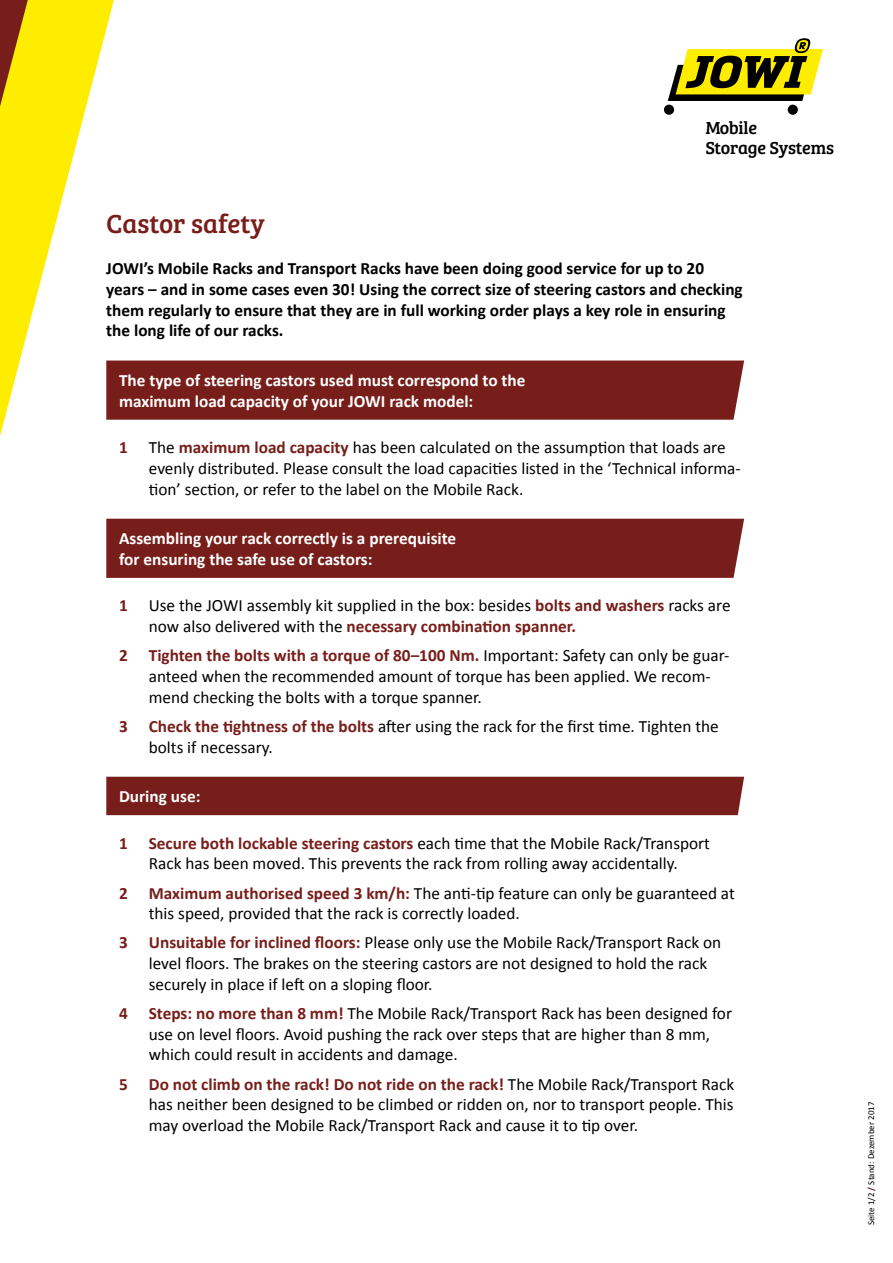
<style>
.page{position:relative;width:893px;height:1263px;background:#fff}
.page>*{position:absolute;margin:0;border:0;box-sizing:border-box;transform-origin:0 0}
.t1{font:27px "Bree Serif";color:#771e1a}
.t2{font:18px/19.5px "Bree Serif";letter-spacing:-.01em;color:#000}
.t3{font:17.25px/20.7px "Calibri";color:#000}
.t4{font:700 17.25px/20.7px "Calibri";color:#000}
.t5{font:700 17.25px/20.7px "Calibri";color:#fff}
.t6{font:9px "Calibri";color:#000}
.s1{font-weight:700;color:#771e1a}
</style>
<div class="page">
<svg style="left:0;top:0;width:114px;height:436px"></svg>
<svg style="left:0;top:0;width:28px;height:107px;background:#bb860c"></svg>
<div style="left:664px;top:105px;width:10px;height:10px;background:#000;border-radius:50%"></div>
<div style="left:788px;top:105px;width:10px;height:10px;background:#000;border-radius:50%"></div>
<svg style="left:668px;top:38px;width:155px;height:63px"></svg>
<div style="left:106px;top:360px;width:638px;height:60px;background:#771e1a"></div>
<div style="left:106px;top:519px;width:638px;height:59px;background:#771e1a"></div>
<div style="left:106px;top:777px;width:638px;height:38px;background:#771e1a"></div>
<p class="t2" style="left:705px;top:117px;width:130px">Mobile<br>Storage Systems</p>
<h1 class="t1" style="left:106px;top:203px;width:160px">Castor safety</h1>
<p class="t4" style="left:106px;top:257px;width:638px">JOWI’s Mobile Racks and Transport Racks have been doing good service for up to 20 years – and in some cases even 30! Using the correct size of steering castors and checking them regularly to ensure that they are in full working order plays a key role in ensuring the long life of our racks.</p>
<p class="t5" style="left:119px;top:369px;width:408px">The type of steering castors used must correspond to the maximum load capacity of your JOWI rack model:</p>
<p class="t3" style="left:149px;top:436px;width:593px;text-indent:-30px"><span class="s1">1</span> The <span class="s1">maximum load capacity</span> has been calculated on the assumption that loads are evenly distributed. Please consult the load capacities listed in the ‘Technical informa&shy;tion’ section, or refer to the label on the Mobile Rack.</p>
<p class="t5" style="left:119px;top:527px;width:339px">Assembling your rack correctly is a prerequisite for ensuring the safe use of castors:</p>
<p class="t3" style="left:149px;top:594px;width:583px;text-indent:-30px"><span class="s1">1</span> Use the JOWI assembly kit supplied in the box: besides <span class="s1">bolts and washers</span> racks are now also delivered with the <span class="s1">necessary combination spanner.</span></p>
<p class="t3" style="left:149px;top:644px;width:582px;text-indent:-30px"><span class="s1">2 Tighten the bolts with a torque of 80–100 Nm.</span> Important: Safety can only be guar&shy;anteed when the recommended amount of torque has been applied. We recom&shy;mend checking the bolts with a torque spanner.</p>
<p class="t3" style="left:149px;top:715px;width:571px;text-indent:-30px"><span class="s1">3 Check the tightness of the bolts</span> after using the rack for the first time. Tighten the bolts if necessary.</p>
<p class="t5" style="left:119px;top:785px;width:83px">During use:</p>
<p class="t3" style="left:119px;top:832px;width:592px;text-align:center"><span class="s1">1 Secure both lockable steering castors</span> each time that the Mobile Rack/Transport<br>Rack has been moved. This prevents the rack from rolling away accidentally.</p>
<p class="t3" style="left:149px;top:882px;width:587px;text-indent:-30px"><span class="s1">2 Maximum authorised speed 3 km/h:</span> The anti-tip feature can only be guaranteed at this speed, provided that the rack is correctly loaded.</p>
<p class="t3" style="left:149px;top:931px;width:574px;text-indent:-30px"><span class="s1">3 Unsuitable for inclined floors:</span> Please only use the Mobile Rack/Transport Rack on level floors. The brakes on the steering castors are not designed to hold the rack securely in place if left on a sloping floor.</p>
<p class="t3" style="left:149px;top:1002px;width:585px;text-indent:-30px"><span class="s1">4 Steps: no more than 8 mm!</span> The Mobile Rack/Transport Rack has been designed for use on level floors. Avoid pushing the rack over steps that are higher than 8 mm, which could result in accidents and damage.</p>
<p class="t3" style="left:149px;top:1073px;width:587px;text-align:justify;text-indent:-30px"><span class="s1">5 Do not climb on the rack! Do not ride on the rack!</span> The Mobile Rack/Transport Rack has neither been designed to be climbed or ridden on, nor to transport people. This may overload the Mobile Rack/Transport Rack and cause it to tip over.</p>
<p class="t6" style="left:866px;top:1225px;width:125px;rotate:-90deg">Seite 1/2 <span class="s1">/</span> Stand: Dezember 2017</p>
</div>
